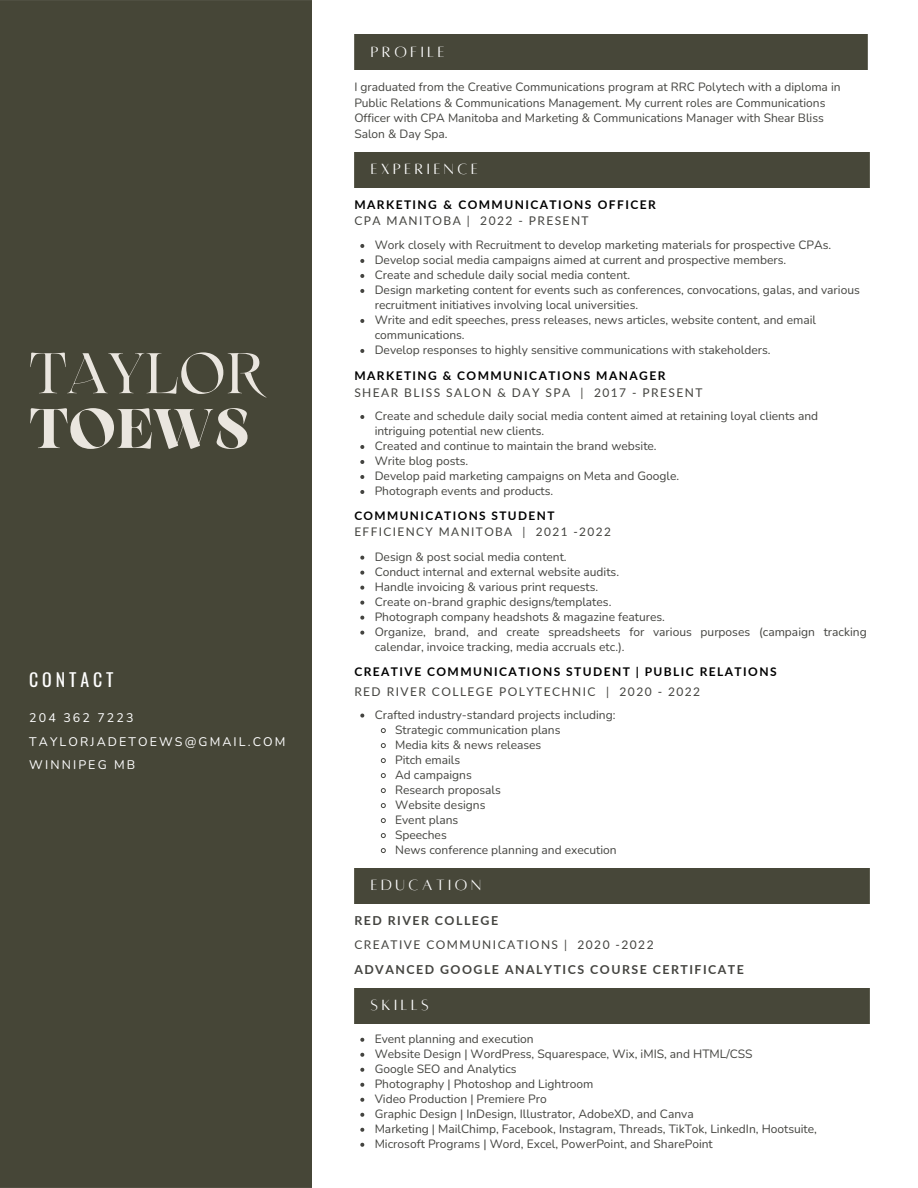
<style>
.page{position:relative;width:918px;height:1188px;background:#fff}
.page>*{position:absolute;margin:0;border:0;box-sizing:border-box;transform-origin:0 0}
.t1{font:57px "Arsenica";color:#eae6df}
.t2{font:700 55.5px "Arsenica";color:#eae6df}
.t3{font:17.85px "Oswald";letter-spacing:.22em;color:#fff}
.t4{font:16.35px "Alta regular";letter-spacing:.22em;color:#fff}
.t5{font:12.45px/23.7px "Nunito";letter-spacing:.17em;color:#fff}
.t6{font:700 12.3px "Lato";letter-spacing:.12em;color:#444440}
.t7{font:12px/15px "Nunito";color:#444440}
.t8{font:700 12px/16.8px "Lato";letter-spacing:.12em;color:#000}
.t9{font:12px/16.8px "Lato";letter-spacing:.12em;color:#444440}
.t10{font:11.85px/16.8px "Lato";letter-spacing:.12em;color:#444440}
.s1{font-weight:400;color:#444440}
.s2{font-weight:700;color:#000}
</style>
<div class="page">
<div style="left:0;top:0;width:312px;height:1188px;background:#464637"></div>
<div style="left:354px;top:988px;width:516px;height:35px;background:#474739"></div>
<div style="left:354px;top:35px;width:513px;height:35px;background:#474739"></div>
<div style="left:354px;top:868px;width:516px;height:35px;background:#474739"></div>
<div style="left:354px;top:152px;width:516px;height:35px;background:#474739"></div>
<svg style="left:360px;top:714px;width:4px;height:4px"></svg>
<svg style="left:380px;top:728px;width:6px;height:5px"></svg>
<svg style="left:380px;top:743px;width:6px;height:5px"></svg>
<svg style="left:380px;top:758px;width:6px;height:5px"></svg>
<svg style="left:380px;top:773px;width:6px;height:5px"></svg>
<svg style="left:380px;top:788px;width:6px;height:5px"></svg>
<svg style="left:380px;top:803px;width:6px;height:5px"></svg>
<svg style="left:380px;top:818px;width:6px;height:5px"></svg>
<svg style="left:380px;top:833px;width:6px;height:5px"></svg>
<svg style="left:380px;top:848px;width:6px;height:5px"></svg>
<svg style="left:360px;top:415px;width:4px;height:4px"></svg>
<svg style="left:360px;top:445px;width:4px;height:4px"></svg>
<svg style="left:360px;top:460px;width:4px;height:4px"></svg>
<svg style="left:360px;top:475px;width:4px;height:4px"></svg>
<svg style="left:360px;top:490px;width:4px;height:4px"></svg>
<svg style="left:360px;top:1038px;width:4px;height:4px"></svg>
<svg style="left:360px;top:1053px;width:4px;height:4px"></svg>
<svg style="left:360px;top:1068px;width:4px;height:4px"></svg>
<svg style="left:360px;top:1083px;width:4px;height:4px"></svg>
<svg style="left:360px;top:1098px;width:4px;height:4px"></svg>
<svg style="left:360px;top:1113px;width:4px;height:4px"></svg>
<svg style="left:360px;top:1128px;width:4px;height:4px"></svg>
<svg style="left:360px;top:1143px;width:4px;height:4px"></svg>
<svg style="left:360px;top:556px;width:4px;height:4px"></svg>
<svg style="left:360px;top:571px;width:4px;height:4px"></svg>
<svg style="left:360px;top:586px;width:4px;height:4px"></svg>
<svg style="left:360px;top:601px;width:4px;height:4px"></svg>
<svg style="left:360px;top:616px;width:4px;height:4px"></svg>
<svg style="left:360px;top:631px;width:4px;height:4px"></svg>
<svg style="left:360px;top:244px;width:4px;height:4px"></svg>
<svg style="left:360px;top:259px;width:4px;height:4px"></svg>
<svg style="left:360px;top:274px;width:4px;height:4px"></svg>
<svg style="left:360px;top:289px;width:4px;height:4px"></svg>
<svg style="left:360px;top:319px;width:4px;height:4px"></svg>
<svg style="left:360px;top:349px;width:4px;height:4px"></svg>
<p class="t1" style="left:29px;top:352px;width:236px">TAYLOR</p>
<p class="t2" style="left:29px;top:408px;width:222px">TOEWS</p>
<h2 class="t3" style="left:29px;top:666px;width:86px">CONTACT</h2>
<p class="t5" style="left:29px;top:706px;width:258px">204 362 7223<br>TAYLORJADETOEWS@GMAIL.COM<br>WINNIPEG MB</p>
<h3 class="t4" style="left:371px;top:44px;width:75px">PROFILE</h3>
<p class="t7" style="left:354px;top:79px;width:488px;line-height:15.8px">I graduated from the Creative Communications program at RRC Polytech with a diploma in Public Relations &amp; Communications Management. My current roles are Communications Officer with CPA Manitoba and Marketing &amp; Communications Manager with Shear Bliss Salon &amp; Day Spa.</p>
<p class="t4" style="left:371px;top:161px;width:108px">EXPERIENCE</p>
<h3 class="t8" style="left:354px;top:196px;width:303px">MARKETING &amp; COMMUNICATIONS OFFICER<br><span class="s1">CPA MANITOBA | 2022 - PRESENT</span></h3>
<p class="t7" style="left:375px;top:238px;width:458px">Work closely with Recruitment to develop marketing materials for prospective CPAs.</p>
<p class="t7" style="left:375px;top:253px;width:413px">Develop social media campaigns aimed at current and prospective members.</p>
<h3 class="t7" style="left:375px;top:268px;width:257px">Create and schedule daily social media content.</h3>
<h4 class="t7" style="left:375px;top:283px;width:487px">Design marketing content for events such as conferences, convocations, galas, and various recruitment initiatives involving local universities.</h4>
<h5 class="t7" style="left:375px;top:313px;width:443px">Write and edit speeches, press releases, news articles, website content, and email communications.</h5>
<h4 class="t7" style="left:375px;top:343px;width:397px">Develop responses to highly sensitive communications with stakeholders.</h4>
<p class="t9" style="left:354px;top:367px;width:350px"><span class="s2">MARKETING &amp; COMMUNICATIONS MANAGER<br></span>SHEAR BLISS SALON &amp; DAY SPA | 2017 - PRESENT</p>
<p class="t7" style="left:375px;top:409px;width:445px">Create and schedule daily social media content aimed at retaining loyal clients and intriguing potential new clients.</p>
<p class="t7" style="left:375px;top:439px;width:283px">Created and continue to maintain the brand website.</p>
<p class="t7" style="left:375px;top:454px;width:95px">Write blog posts.</p>
<h5 class="t7" style="left:375px;top:469px;width:306px">Develop paid marketing campaigns on Meta and Google.</h5>
<p class="t7" style="left:375px;top:484px;width:180px">Photograph events and products.</p>
<p class="t10" style="left:354px;top:507px;width:258px"><span class="s2">COMMUNICATIONS STUDENT<br></span>EFFICIENCY MANITOBA | 2021 -2022</p>
<p class="t7" style="left:375px;top:549px;width:194px">Design &amp; post social media content.</p>
<p class="t7" style="left:375px;top:564px;width:246px">Conduct internal and external website audits.</p>
<p class="t7" style="left:375px;top:579px;width:225px">Handle invoicing &amp; various print requests.</p>
<p class="t7" style="left:375px;top:594px;width:238px">Create on-brand graphic designs/templates.</p>
<p class="t7" style="left:375px;top:609px;width:292px">Photograph company headshots &amp; magazine features.</p>
<p class="t7" style="left:375px;top:624px;width:494px">Organize, brand, and create spreadsheets for various purposes (campaign tracking calendar, invoice tracking, media accruals etc.).</p>
<h3 class="t8" style="left:354px;top:661px;width:424px;line-height:20px">CREATIVE COMMUNICATIONS STUDENT | PUBLIC RELATIONS<br><span class="s1">RED RIVER COLLEGE POLYTECHNIC | 2020 - 2022</span></h3>
<h5 class="t7" style="left:375px;top:707px;width:242px">Crafted industry-standard projects including:</h5>
<p class="t7" style="left:395px;top:722px;width:167px">Strategic communication plans</p>
<p class="t7" style="left:395px;top:737px;width:148px">Media kits &amp; news releases</p>
<p class="t7" style="left:395px;top:752px;width:67px">Pitch emails</p>
<p class="t7" style="left:395px;top:767px;width:78px">Ad campaigns</p>
<p class="t7" style="left:395px;top:782px;width:107px">Research proposals</p>
<p class="t7" style="left:395px;top:797px;width:92px">Website designs</p>
<h5 class="t7" style="left:395px;top:812px;width:65px">Event plans</h5>
<p class="t7" style="left:395px;top:827px;width:53px">Speeches</p>
<p class="t7" style="left:395px;top:842px;width:223px">News conference planning and execution</p>
<h5 class="t4" style="left:371px;top:877px;width:112px">EDUCATION</h5>
<p class="t6" style="left:354px;top:913px;width:145px">RED RIVER COLLEGE</p>
<h3 class="t6" style="left:354px;top:962px;width:391px">ADVANCED GOOGLE ANALYTICS COURSE CERTIFICATE</h3>
<p class="t9" style="left:354px;top:936px;width:301px">CREATIVE COMMUNICATIONS | 2020 -2022</p>
<h1 class="t4" style="left:371px;top:997px;width:59px">SKILLS</h1>
<p class="t7" style="left:375px;top:1031px;width:161px">Event planning and execution</p>
<p class="t7" style="left:375px;top:1046px;width:379px">Website Design | WordPress, Squarespace, Wix, iMIS, and HTML/CSS</p>
<p class="t7" style="left:375px;top:1061px;width:144px">Google SEO and Analytics</p>
<p class="t7" style="left:375px;top:1076px;width:220px">Photography | Photoshop and Lightroom</p>
<p class="t7" style="left:375px;top:1091px;width:173px">Video Production | Premiere Pro</p>
<h5 class="t7" style="left:375px;top:1106px;width:321px">Graphic Design | InDesign, Illustrator, AdobeXD, and Canva</h5>
<p class="t7" style="left:375px;top:1121px;width:444px">Marketing | MailChimp, Facebook, Instagram, Threads, TikTok, LinkedIn, Hootsuite,</p>
<p class="t7" style="left:375px;top:1136px;width:340px">Microsoft Programs | Word, Excel, PowerPoint, and SharePoint</p>
</div>
